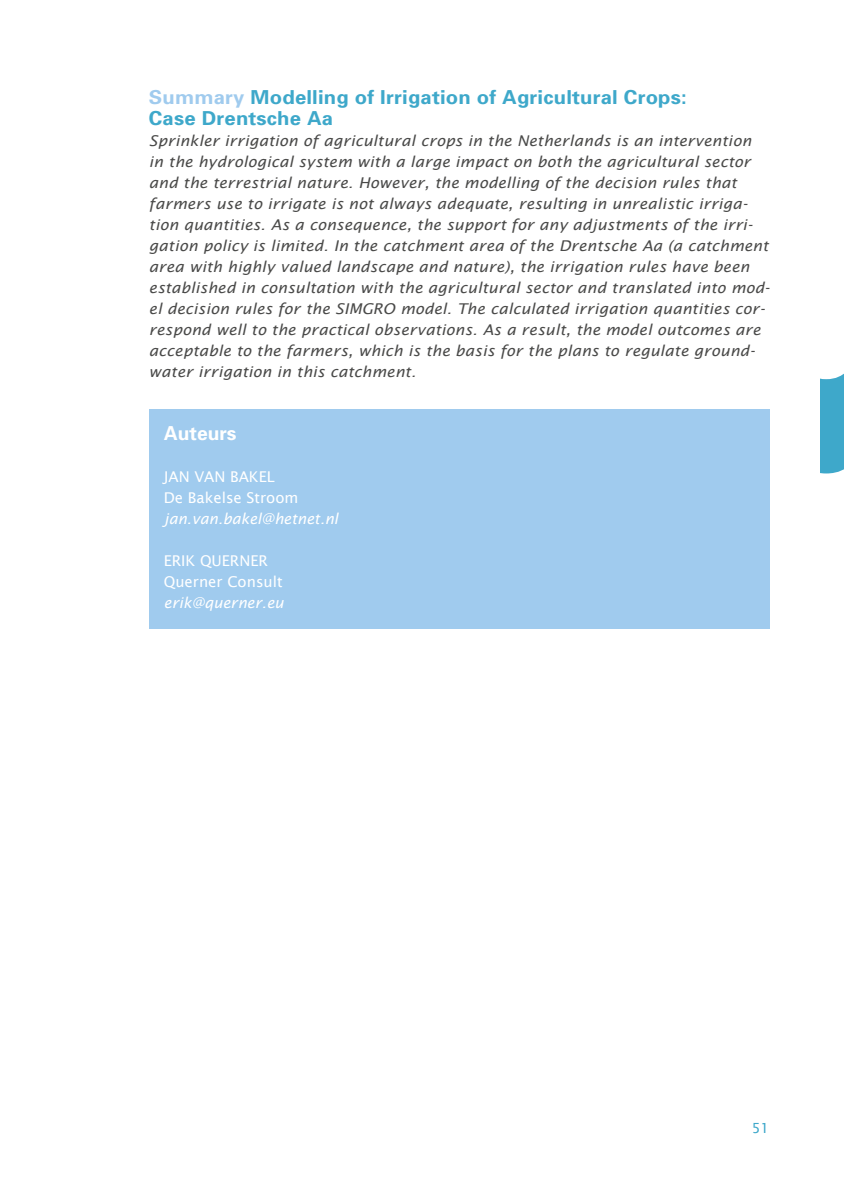
<style>
.page{position:relative;width:844px;height:1191px;background:#fff}
.page>*{position:absolute;margin:0;border:0;box-sizing:border-box;transform-origin:0 0}
.t1{font:700 19.25px/21px "Univers";letter-spacing:.01em;color:#3ea8ca;scale:1.05 1}
.t2{font:700 19.25px "Univers";color:#fff}
.t3{font:italic 14.88px/21px "Lucida Sans";letter-spacing:.01em;color:#4a4a49;scale:1.05 1}
.t4{font:14.88px/21px "Lucida Sans";color:#fff}
.t5{font:italic 14.88px "Lucida Sans";color:#fff}
.t6{font:14px "Lucida Sans";color:#3ea8ca}
.s1{color:#a0cbee}
</style>
<div class="page">
<div style="left:820px;top:374px;width:23px;height:99px;background:#3ea8ca"></div>
<div style="left:149px;top:409px;width:620px;height:220px;background:#a0cbee"></div>
<p class="t1" style="left:149px;top:86px;width:513px"><span class="s1">Summary</span> Modelling of Irrigation of Agricultural Crops:<br>Case Drentsche Aa</p>
<p class="t3" style="left:149px;top:130px;width:592px">Sprinkler irrigation of agricultural crops in the Netherlands is an intervention<br>in the hydrological system with a large impact on both the agricultural sector and the terrestrial nature. However, the modelling of the decision rules that farmers use to irrigate is not always adequate, resulting in unrealistic irriga&shy;tion quantities. As a consequence, the support for any adjustments of the irri&shy;gation policy is limited. In the catchment area of the Drentsche Aa (a catchment area with highly valued landscape and nature), the irrigation rules have been established in consultation with the agricultural sector and translated into mod&shy;el decision rules for the SIMGRO model. The calculated irrigation quantities cor&shy;respond well to the practical observations. As a result, the model outcomes are acceptable to the farmers, which is the basis for the plans to regulate ground&shy;water irrigation in this catchment.</p>
<p class="t2" style="left:164px;top:421px;width:74px">Auteurs</p>
<p class="t4" style="left:164px;top:466px;width:136px">JAN VAN BAKEL<br>De Bakelse Stroom</p>
<p class="t5" style="left:164px;top:510px;width:176px">jan.van.bakel@hetnet.nl</p>
<p class="t4" style="left:164px;top:550px;width:120px">ERIK QUERNER<br>Querner Consult</p>
<p class="t5" style="left:164px;top:594px;width:121px">erik@querner.eu</p>
<p class="t6" style="left:751px;top:1120px;width:19px">51</p>
</div>
